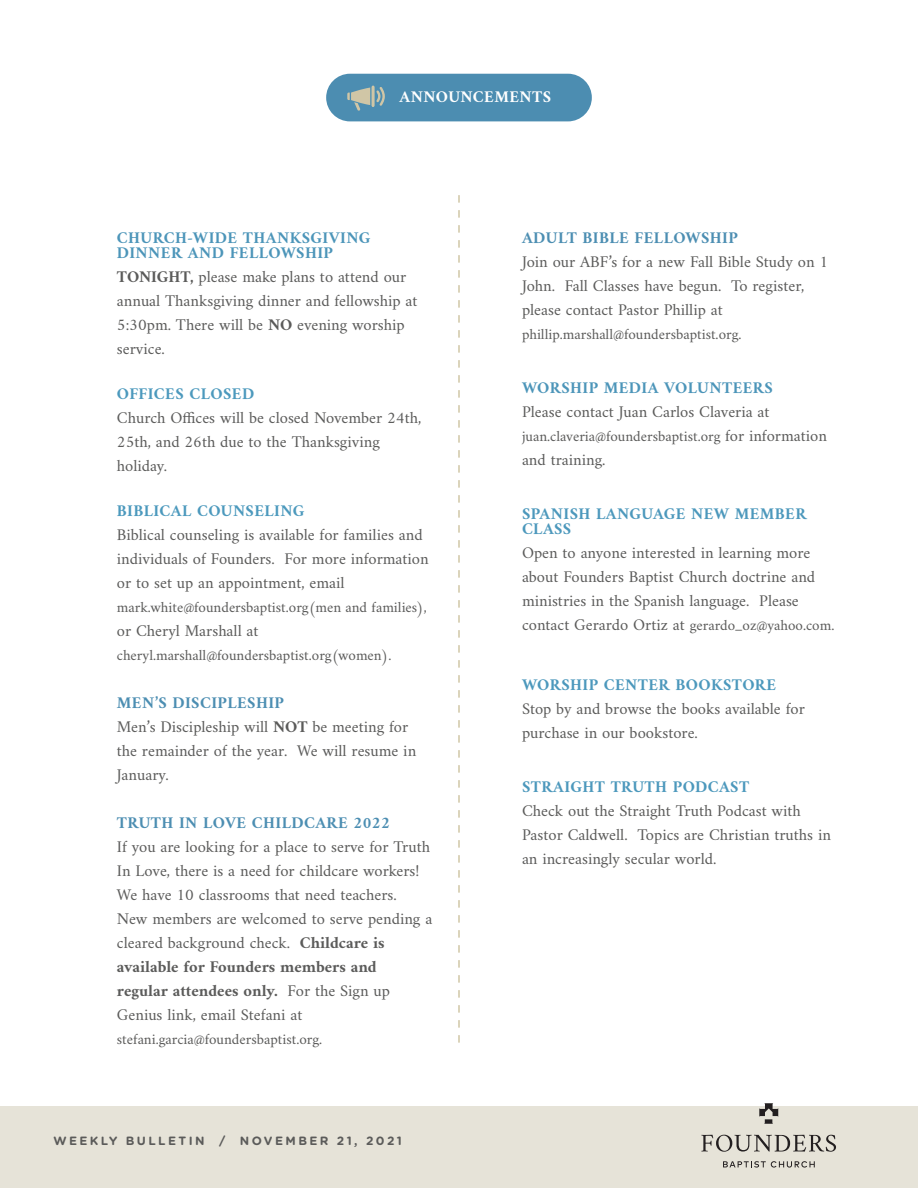
<style>
.page{position:relative;width:918px;height:1188px;background:#fff}
.page>*{position:absolute;margin:0;border:0;box-sizing:border-box;transform-origin:0 0}
.t1{font:16.5px/24px "Amiri";color:#5b5b5a}
.t2{font:700 16.5px/15px "Amiri";letter-spacing:.025em;color:#4c98bc}
.t3{font:700 16.5px/15px "Amiri";letter-spacing:.025em;color:#4c95b9}
.t4{font:700 16.5px "Amiri";letter-spacing:.025em;color:#4c8eb2}
.t5{font:700 16.5px "Amiri";letter-spacing:.025em;color:#4c99bd}
.t6{font:700 16.5px "Amiri";letter-spacing:.025em;color:#fff}
.t7{font:15px "Amiri";color:#5b5b5a}
.t8{font:700 12px "Gotham Rounded";letter-spacing:.2em;color:#5b5b5a}
.s1{font-weight:700}
.s2{font-weight:700;color:#4c8eb2}
.s3{font-size:16.5px}
.s4{font-size:15px}
</style>
<div class="page">
<div style="left:326px;top:74px;width:266px;height:47px;background:#4c8db1;border-radius:24px"></div>
<div style="left:0;top:1106px;width:918px;height:82px;background:#e6e3d8"></div>
<svg style="left:458px;top:195px;width:2px;height:848px"></svg>
<hr style="left:372px;top:86px;width:3px;height:21px;background:#d0c6a6;border-radius:2px">
<svg style="left:347px;top:88px;width:23px;height:23px"></svg>
<svg style="left:376px;top:87px;width:9px;height:19px"></svg>
<svg style="left:701px;top:1135px;width:135px;height:17px"></svg>
<svg style="left:723px;top:1161px;width:92px;height:7px"></svg>
<svg style="left:759px;top:1103px;width:19px;height:21px"></svg>
<p class="t6" style="left:399px;top:87px;width:153px">ANNOUNCEMENTS</p>
<p class="t3" style="left:117px;top:230px;width:255px">CHURCH-WIDE THANKSGIVING<br>DINNER AND FELLOWSHIP</p>
<p class="t1" style="left:117px;top:264px;width:302px"><span class="s1">TONIGHT,</span> please make plans to attend our annual Thanksgiving dinner and fellowship at 5:30pm. There will be <span class="s1">NO</span> evening worship service.</p>
<p class="t5" style="left:117px;top:384px;width:139px">OFFICES CLOSED</p>
<p class="t1" style="left:117px;top:405px;width:306px">Church Offices will be closed November 24th,<br>25th, and 26th due to the Thanksgiving holiday.</p>
<p class="t5" style="left:117px;top:501px;width:189px">BIBLICAL COUNSELING</p>
<p class="t1" style="left:117px;top:522px;width:313px">Biblical counseling is available for families and individuals of Founders. For more information or to set up an appointment, email</p>
<p class="t7" style="left:117px;top:598px;width:311px">mark.white@foundersbaptist.org(men and families),</p>
<p class="t1" style="left:117px;top:618px;width:143px">or Cheryl Marshall at</p>
<p class="t7" style="left:117px;top:646px;width:276px">cheryl.marshall@foundersbaptist.org(women).</p>
<p class="t1" style="left:117px;top:690px;width:301px"><span class="s2">MEN’S DISCIPLESHIP<br></span>Men’s Discipleship will <span class="s1">NOT</span> be meeting for the remainder of the year. We will resume in<br>January.</p>
<p class="t4" style="left:117px;top:813px;width:275px">TRUTH IN LOVE CHILDCARE 2022</p>
<p class="t1" style="left:117px;top:834px;width:317px">If you are looking for a place to serve for Truth In Love, there is a need for childcare workers!<br>We have 10 classrooms that need teachers.<br>New members are welcomed to serve pending a cleared background check. <span class="s1">Childcare is available for Founders members and<br>regular attendees only.</span> For the Sign up Genius link, email Stefani at</p>
<p class="t7" style="left:117px;top:1030px;width:207px">stefani.garcia@foundersbaptist.org.</p>
<p class="t8" style="left:53px;top:1132px;width:350px">WEEKLY BULLETIN / NOVEMBER 21, 2021</p>
<p class="t4" style="left:522px;top:228px;width:217px">ADULT BIBLE FELLOWSHIP</p>
<p class="t1" style="left:522px;top:249px;width:308px">Join our ABF’s for a new Fall Bible Study on 1<br>John. Fall Classes have begun. To register, please contact Pastor Phillip at</p>
<p class="t7" style="left:522px;top:325px;width:221px">phillip.marshall@foundersbaptist.org.</p>
<p class="t3" style="left:522px;top:380px;width:252px">WORSHIP MEDIA VOLUNTEERS</p>
<p class="t1" style="left:522px;top:399px;width:249px">Please contact Juan Carlos Claveria at</p>
<p class="t7" style="left:522px;top:427px;width:306px">juan.claveria@foundersbaptist.org <span class="s3">for information</span></p>
<p class="t1" style="left:522px;top:447px;width:85px">and training.</p>
<p class="t2" style="left:522px;top:506px;width:286px">SPANISH LANGUAGE NEW MEMBER<br>CLASS</p>
<p class="t1" style="left:522px;top:540px;width:314px">Open to anyone interested in learning more about Founders Baptist Church doctrine and ministries in the Spanish language. Please contact Gerardo Ortiz at <span class="s4">gerardo_oz@yahoo.com.</span></p>
<p class="t2" style="left:522px;top:677px;width:256px">WORSHIP CENTER BOOKSTORE</p>
<p class="t1" style="left:522px;top:696px;width:284px">Stop by and browse the books available for purchase in our bookstore.</p>
<p class="t2" style="left:522px;top:779px;width:229px">STRAIGHT TRUTH PODCAST</p>
<p class="t1" style="left:522px;top:798px;width:310px">Check out the Straight Truth Podcast with<br>Pastor Caldwell. Topics are Christian truths in an increasingly secular world.</p>
</div>
